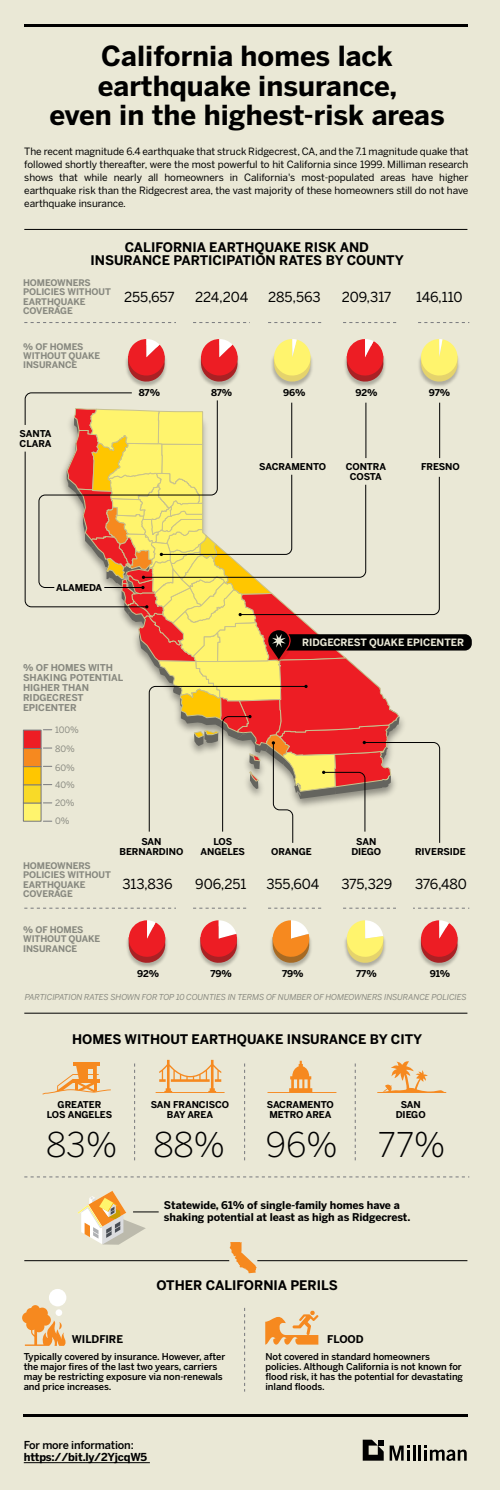
<style>
.page{position:relative;width:500px;height:1490px;background:#eae8d6}
.page>*{position:absolute;margin:0;border:0;box-sizing:border-box;transform-origin:0 0}
.t1{font:300 33.81px "Benton Sans";letter-spacing:-.005em;color:#000}
.t2{font:700 27.5px/29.4px "Benton Sans";color:#000;text-align:center}
.t3{font:13.75px "Benton Sans Regluar";letter-spacing:-.005em;color:#000}
.t4{font:700 13.12px/13.8px "Benton Sans";color:#000;text-align:center}
.t5{font:700 10.94px "Benton Sans";letter-spacing:-.015em;color:#000}
.t6{font:500 10.94px "Benton Sans";letter-spacing:-.015em;color:#000}
.t7{font:700 10.62px/11.9px "Benton Sans";letter-spacing:-.005em;color:#000}
.t8{font:10px/13.1px "Benton Sans Regluar";letter-spacing:-.005em;color:#000;text-align:justify}
.t9{font:700 10px "Benton Sans";letter-spacing:-.005em;color:#eae8d6}
.t10{font:500 9.38px/10px "Benton Sans";letter-spacing:-.005em;color:#000}
.t11{font:700 9.38px/10px "Benton Sans";letter-spacing:-.005em;color:#000;text-align:center}
.t12{font:700 9.38px/10px "Benton Sans";letter-spacing:-.005em;color:#888980}
.t13{font:700 9.06px/9.4px "Benton Sans";letter-spacing:-.01em;color:#888980}
.t14{font:8.75px "Benton Sans";letter-spacing:-.005em;color:#888980}
.t15{font:italic 8.12px "Benton Sans";letter-spacing:-.015em;color:#888980}
</style>
<div class="page">
<hr style="left:24px;top:24px;width:443px;height:3px;background:#000">
<hr style="left:24px;top:229px;width:443px;height:1px;background:#000">
<hr style="left:24px;top:1013px;width:443px;height:1px;background:#000">
<hr style="left:24px;top:1260px;width:443px;height:1px;background:#000">
<svg style="left:24px;top:322px;width:445px;height:1px"></svg>
<svg style="left:390px;top:1446px;width:77px;height:15px"></svg>
<svg style="left:363px;top:1440px;width:21px;height:21px"></svg>
<hr style="left:24px;top:1415px;width:444px;height:2px;background:#000">
<hr style="left:24px;top:1463px;width:126px;height:1px;background:#000">
<svg style="left:198px;top:920px;width:41px;height:44px"></svg>
<svg style="left:346px;top:920px;width:39px;height:44px"></svg>
<svg style="left:271px;top:920px;width:40px;height:44px"></svg>
<svg style="left:418px;top:920px;width:42px;height:44px"></svg>
<svg style="left:126px;top:920px;width:42px;height:44px"></svg>
<svg style="left:272px;top:339px;width:40px;height:44px"></svg>
<svg style="left:126px;top:339px;width:41px;height:44px"></svg>
<svg style="left:199px;top:339px;width:40px;height:44px"></svg>
<svg style="left:344px;top:339px;width:42px;height:44px"></svg>
<svg style="left:420px;top:339px;width:39px;height:44px"></svg>
<div style="left:277px;top:634px;width:195px;height:17px;background:#000;border-radius:7px"></div>
<svg style="left:24px;top:908px;width:445px;height:1px"></svg>
<svg style="left:24px;top:1177px;width:445px;height:1px"></svg>
<svg style="left:134px;top:1063px;width:1px;height:97px"></svg>
<svg style="left:244px;top:1063px;width:1px;height:97px"></svg>
<svg style="left:244px;top:1308px;width:1px;height:84px"></svg>
<svg style="left:355px;top:1063px;width:1px;height:97px"></svg>
<svg style="left:159px;top:1060px;width:62px;height:32px"></svg>
<hr style="left:156px;top:1092px;width:69px;height:1px;background:#f6891f">
<hr style="left:73px;top:1062px;width:27px;height:3px;background:#f6891f">
<svg style="left:42px;top:1065px;width:69px;height:29px"></svg>
<hr style="left:377px;top:1092px;width:69px;height:1px;background:#f6891f">
<svg style="left:383px;top:1061px;width:61px;height:31px"></svg>
<svg style="left:289px;top:1061px;width:23px;height:31px"></svg>
<hr style="left:267px;top:1092px;width:70px;height:1px;background:#f6891f">
<div style="left:229px;top:1247px;width:28px;height:28px;background:#eae8d6;border-radius:50%"></div>
<svg style="left:230px;top:1242px;width:27px;height:31px"></svg>
<div style="left:177px;top:271px;width:16px;height:118px;background:#eae8d6"></div>
<div style="left:250px;top:271px;width:17px;height:118px;background:#eae8d6"></div>
<div style="left:324px;top:271px;width:17px;height:118px;background:#eae8d6"></div>
<div style="left:398px;top:271px;width:16px;height:118px;background:#eae8d6"></div>
<div style="left:177px;top:863px;width:16px;height:117px;background:#eae8d6"></div>
<div style="left:249px;top:863px;width:17px;height:117px;background:#eae8d6"></div>
<div style="left:324px;top:863px;width:17px;height:117px;background:#eae8d6"></div>
<div style="left:396px;top:863px;width:17px;height:117px;background:#eae8d6"></div>
<svg style="left:22px;top:1305px;width:44px;height:41px"></svg>
<svg style="left:265px;top:1310px;width:53px;height:35px"></svg>
<div style="left:56px;top:1309px;width:6px;height:7px;background:#fff;border-radius:50%"></div>
<div style="left:49px;top:1289px;width:17px;height:17px;background:#fff;border-radius:50%"></div>
<svg style="left:78px;top:1191px;width:81px;height:54px"></svg>
<svg style="left:23px;top:803px;width:2px;height:19px"></svg>
<svg style="left:23px;top:785px;width:2px;height:18px"></svg>
<svg style="left:23px;top:767px;width:2px;height:18px"></svg>
<svg style="left:23px;top:749px;width:2px;height:18px"></svg>
<svg style="left:23px;top:730px;width:2px;height:19px"></svg>
<svg style="left:25px;top:392px;width:415px;height:451px"></svg>
<h2 class="t2" style="left:49px;top:42px;width:397px">California homes lack earthquake insurance,<br>even in the highest-risk areas</h2>
<p class="t8" style="left:24px;top:145px;width:446px">The recent magnitude 6.4 earthquake that struck Ridgecrest, CA, and the 7.1 magnitude quake that followed shortly thereafter, were the most powerful to hit California since 1999. Milliman research shows that while nearly all homeowners in California's most-populated areas have higher earthquake risk than the Ridgecrest area, the vast majority of these homeowners still do not have earthquake insurance.</p>
<h3 class="t4" style="left:91px;top:240px;width:315px">CALIFORNIA EARTHQUAKE RISK AND<br>INSURANCE PARTICIPATION RATES BY COUNTY</h3>
<p class="t13" style="left:23px;top:278px;width:89px">HOMEOWNERS<br>POLICIES WITHOUT<br>EARTHQUAKE<br>COVERAGE</p>
<p class="t13" style="left:23px;top:342px;width:79px">% OF HOMES<br>WITHOUT QUAKE<br>INSURANCE</p>
<h3 class="t3" style="left:124px;top:289px;width:52px">255,657</h3>
<h3 class="t3" style="left:195px;top:289px;width:55px">224,204</h3>
<h3 class="t3" style="left:268px;top:289px;width:54px">285,563</h3>
<h3 class="t3" style="left:342px;top:289px;width:51px">209,317</h3>
<h3 class="t3" style="left:416px;top:289px;width:48px">146,110</h3>
<p class="t11" style="left:20px;top:429px;width:33px;text-align:left">SANTA<br>CLARA</p>
<p class="t11" style="left:139px;top:388px;width:23px">87%</p>
<p class="t11" style="left:211px;top:388px;width:23px">87%</p>
<p class="t11" style="left:283px;top:388px;width:24px">96%</p>
<p class="t11" style="left:356px;top:388px;width:24px">92%</p>
<p class="t11" style="left:429px;top:388px;width:23px">97%</p>
<p class="t11" style="left:259px;top:462px;width:68px">SACRAMENTO</p>
<p class="t11" style="left:346px;top:462px;width:42px">CONTRA<br>COSTA</p>
<p class="t11" style="left:421px;top:462px;width:40px">FRESNO</p>
<p class="t11" style="left:56px;top:583px;width:48px">ALAMEDA</p>
<p class="t12" style="left:23px;top:663px;width:102px">% OF HOMES WITH<br>SHAKING POTENTIAL<br>HIGHER THAN<br>RIDGECREST<br>EPICENTER</p>
<p class="t14" style="left:55px;top:725px;width:25px">100%</p>
<p class="t14" style="left:55px;top:744px;width:21px">80%</p>
<p class="t14" style="left:55px;top:762px;width:21px">60%</p>
<p class="t14" style="left:55px;top:780px;width:21px">40%</p>
<p class="t14" style="left:55px;top:798px;width:21px">20%</p>
<p class="t14" style="left:55px;top:816px;width:16px">0%</p>
<p class="t9" style="left:302px;top:636px;width:163px">RIDGECREST QUAKE EPICENTER</p>
<p class="t13" style="left:23px;top:861px;width:89px">HOMEOWNERS<br>POLICIES WITHOUT<br>EARTHQUAKE<br>COVERAGE</p>
<p class="t13" style="left:23px;top:925px;width:79px">% OF HOMES<br>WITHOUT QUAKE<br>INSURANCE</p>
<p class="t11" style="left:119px;top:837px;width:65px">SAN<br>BERNARDINO</p>
<p class="t11" style="left:415px;top:847px;width:52px">RIVERSIDE</p>
<p class="t11" style="left:201px;top:837px;width:46px">LOS<br>ANGELES</p>
<p class="t11" style="left:271px;top:847px;width:42px">ORANGE</p>
<p class="t11" style="left:351px;top:837px;width:31px">SAN<br>DIEGO</p>
<h3 class="t3" style="left:122px;top:876px;width:52px">313,836</h3>
<h3 class="t3" style="left:195px;top:876px;width:53px">906,251</h3>
<h3 class="t3" style="left:267px;top:876px;width:54px">355,604</h3>
<h3 class="t3" style="left:341px;top:876px;width:53px">375,329</h3>
<h3 class="t3" style="left:415px;top:876px;width:53px">376,480</h3>
<p class="t11" style="left:137px;top:969px;width:24px">92%</p>
<p class="t11" style="left:210px;top:969px;width:23px">79%</p>
<p class="t11" style="left:282px;top:969px;width:23px">79%</p>
<p class="t11" style="left:356px;top:969px;width:22px">77%</p>
<p class="t11" style="left:430px;top:969px;width:22px">91%</p>
<p class="t15" style="left:25px;top:992px;width:443px">PARTICIPATION RATES SHOWN FOR TOP 10 COUNTIES IN TERMS OF NUMBER OF HOMEOWNERS INSURANCE POLICIES</p>
<h3 class="t4" style="left:72px;top:1033px;width:352px">HOMES WITHOUT EARTHQUAKE INSURANCE BY CITY</h3>
<p class="t11" style="left:47px;top:1100px;width:67px">GREATER<br>LOS ANGELES</p>
<p class="t11" style="left:151px;top:1100px;width:80px">SAN FRANCISCO<br>BAY AREA</p>
<p class="t11" style="left:267px;top:1100px;width:68px;text-align:left">SACRAMENTO<br>METRO AREA</p>
<p class="t11" style="left:396px;top:1100px;width:31px">SAN<br>DIEGO</p>
<h1 class="t1" style="left:46px;top:1125px;width:401px">83% 88% 96% 77%</h1>
<p class="t7" style="left:164px;top:1199px;width:248px">Statewide, 61% of single-family homes have a shaking potential at least as high as Ridgecrest.</p>
<h3 class="t4" style="left:156px;top:1279px;width:183px">OTHER CALIFORNIA PERILS</h3>
<p class="t7" style="left:72px;top:1334px;width:53px">WILDFIRE</p>
<p class="t7" style="left:327px;top:1334px;width:38px">FLOOD</p>
<p class="t10" style="left:24px;top:1352px;width:203px">Typically covered by insurance. However, after the major fires of the last two years, carriers may be restricting exposure via non-renewals and price increases.</p>
<p class="t6" style="left:24px;top:1439px;width:111px">For more information:</p>
<p class="t5" style="left:24px;top:1451px;width:125px">https://bit.ly/2YjcqW5</p>
<p class="t10" style="left:265px;top:1352px;width:199px">Not covered in standard homeowners policies. Although California is not known for flood risk, it has the potential for devastating inland floods.</p>
</div>
